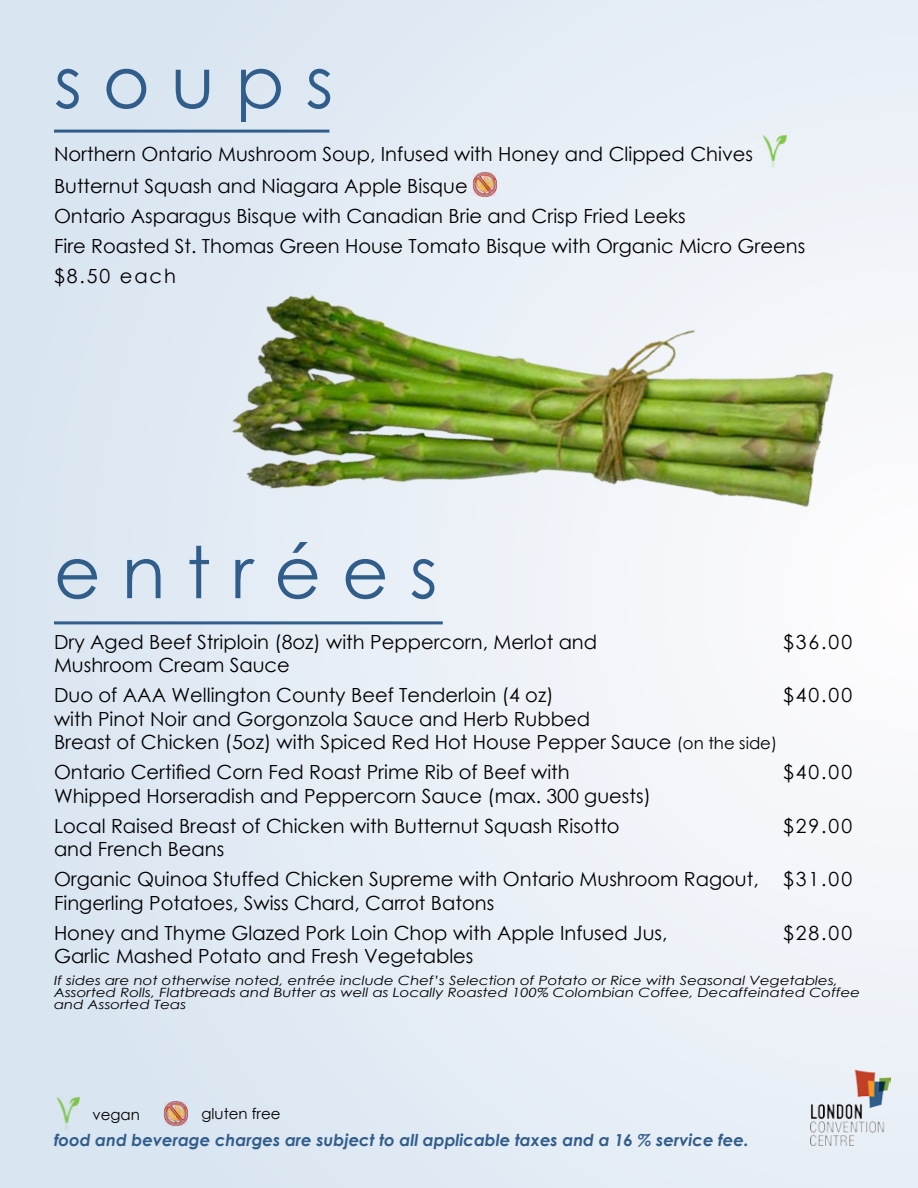
<style>
.page{position:relative;width:918px;height:1188px;background:#fff}
.page>*{position:absolute;margin:0;border:0;box-sizing:border-box;transform-origin:0 0}
.t1{font:72px "Century Gothic";letter-spacing:.29em;color:#315d8a}
.t2{font:19.5px/30.2px "Century Gothic";color:#000}
.t3{font:italic 700 16.5px "Century Gothic";color:#315d8a}
.t4{font:15px "Century Gothic";color:#000}
.t5{font:italic 12.75px/12px "Century Gothic";color:#000;scale:1.18 1}
.s1{font-size:16.5px}
</style>
<div class="page">
<div style="left:0;top:0;width:918px;height:1188px;background:linear-gradient(to right,#d9e5f1,#f2f5f9)"></div>
<img style="left:810px;top:1069px;width:81px;height:76px">
<img style="left:163px;top:1100px;width:27px;height:27px">
<img style="left:54px;top:1096px;width:27px;height:34px">
<hr style="left:54px;top:130px;width:275px;height:3px;background:#315d8a">
<hr style="left:54px;top:621px;width:389px;height:3px;background:#315d8a">
<img style="left:182px;top:110px;width:736px;height:602px">
<h1 class="t1" style="left:54px;top:32px;width:281px">soups</h1>
<p class="t2" style="left:54px;top:137px;width:701px;line-height:32.2px">Northern Ontario Mushroom Soup, Infused with Honey and Clipped Chives<br>Butternut Squash and Niagara Apple Bisque</p>
<p class="t2" style="left:54px;top:200px;width:753px">Ontario Asparagus Bisque with Canadian Brie and Crisp Fried Leeks<br>Fire Roasted St. Thomas Green House Tomato Bisque with Organic Micro Greens $8.50 each</p>
<h1 class="t1" style="left:54px;top:522px;width:385px">entrées</h1>
<p class="t2" style="left:54px;top:626px;width:545px">Dry Aged Beef Striploin (8oz) with Peppercorn, Merlot and</p>
<p class="t2" style="left:783px;top:626px;width:71px">$36.00</p>
<p class="t2" style="left:54px;top:650px;width:501px">Mushroom Cream Sauce<br>Duo of AAA Wellington County Beef Tenderloin (4 oz)</p>
<p class="t2" style="left:783px;top:680px;width:71px">$40.00</p>
<p class="t2" style="left:54px;top:707px;width:725px;line-height:23.4px">with Pinot Noir and Gorgonzola Sauce and Herb Rubbed<br>Breast of Chicken (5oz) with Spiced Red Hot House Pepper Sauce <span class="s1">(on the side)</span></p>
<p class="t2" style="left:54px;top:757px;width:517px">Ontario Certified Corn Fed Roast Prime Rib of Beef with</p>
<p class="t2" style="left:783px;top:757px;width:71px">$40.00</p>
<p class="t2" style="left:54px;top:780px;width:598px">Whipped Horseradish and Peppercorn Sauce (max. 300 guests)<br>Local Raised Breast of Chicken with Butternut Squash Risotto</p>
<p class="t2" style="left:783px;top:810px;width:71px">$29.00</p>
<p class="t2" style="left:54px;top:834px;width:800px">and French Beans<br>Organic Quinoa Stuffed Chicken Supreme with Ontario Mushroom Ragout, $31.00</p>
<p class="t2" style="left:54px;top:887px;width:615px">Fingerling Potatoes, Swiss Chard, Carrot Batons<br>Honey and Thyme Glazed Pork Loin Chop with Apple Infused Jus,</p>
<p class="t2" style="left:783px;top:917px;width:71px">$28.00</p>
<p class="t2" style="left:54px;top:941px;width:421px">Garlic Mashed Potato and Fresh Vegetables</p>
<p class="t5" style="left:54px;top:974px;width:685px">If sides are not otherwise noted, entrée include Chef’s Selection of Potato or Rice with Seasonal Vegetables,<br>Assorted Rolls, Flatbreads and Butter as well as Locally Roasted 100% Colombian Coffee, Decaffeinated Coffee and Assorted Teas</p>
<p class="t4" style="left:92px;top:1104px;width:49px">vegan</p>
<p class="t4" style="left:202px;top:1103px;width:81px">gluten free</p>
<p class="t3" style="left:54px;top:1128px;width:696px">food and beverage charges are subject to all applicable taxes and a 16 % service fee.</p>
</div>
